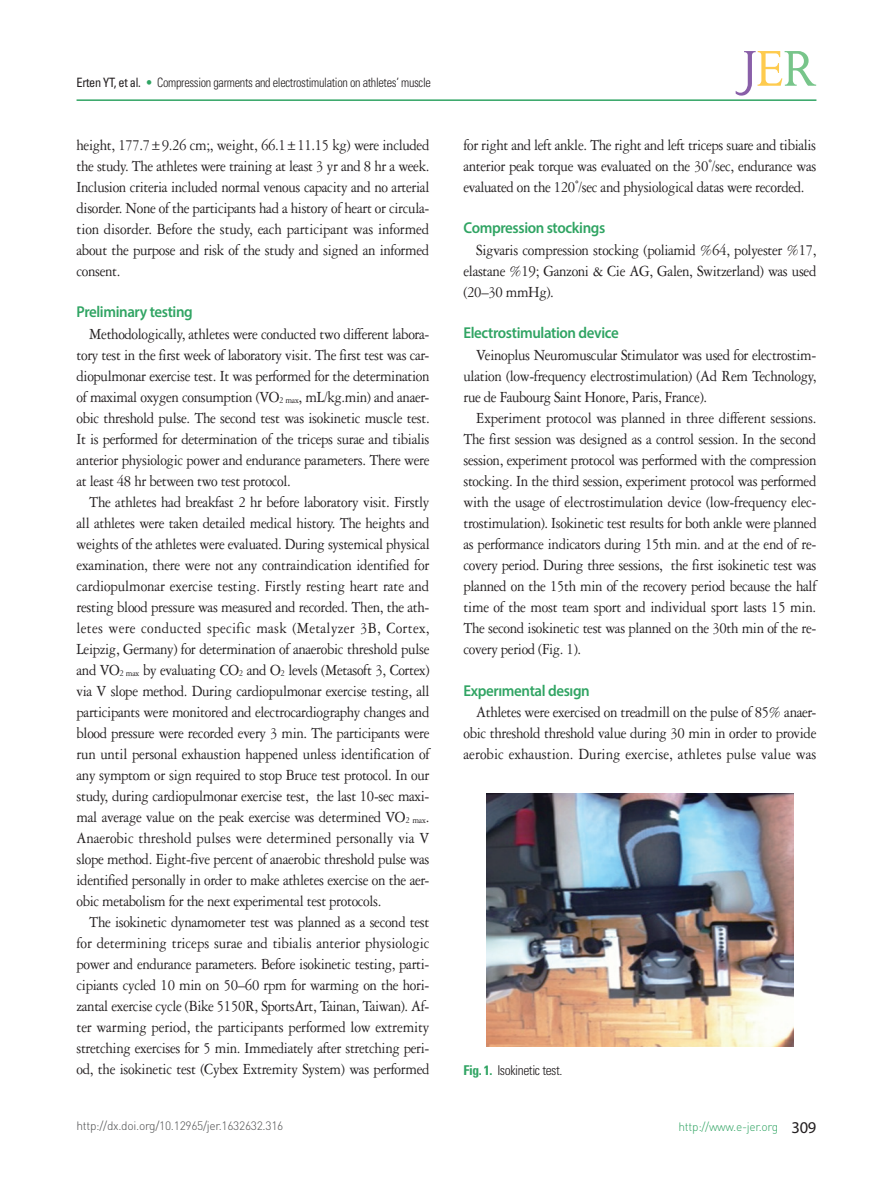
<style>
.page{position:relative;width:893px;height:1191px;background:#fff}
.page>*{position:absolute;margin:0;border:0;box-sizing:border-box;transform-origin:0 0}
.본문_영문{font:16.5px/21px "Garamond 3 LT Std";letter-spacing:-.025em;color:#231f20;text-align:justify;scale:.9 1}
.본문_중제목{font:600 15.75px "Myriad Pro";letter-spacing:-.025em;color:#30a463;scale:.95 1}
.표제목_그림설명{font:300 condensed 13.5px "Univers LT Std";letter-spacing:-.03em;color:#231f20}
.하시라{font:300 condensed 12.9px "Univers LT Std";letter-spacing:-.025em;color:#231f20;scale:.95 1}
.t1{font:300 12px "DIN Pro";letter-spacing:-.025em;color:#4b4c4d}
.t2{font:300 12px "DIN Pro";letter-spacing:-.025em;color:#30a463}
.s1{font-weight:400}
.s2{color:#30a463}
.s3{font-family:"Minion Pro";font-size:15.3px}
.s4{font-size:9.6px}
.s5{font-family:"Giovanni Std";font-size:15px}
.s6{font-weight:700;color:#30a463}
.s7{font-family:"Myriad Pro";font-weight:400;font-size:16.5px;color:#231f20}
</style>
<div class="page">
<svg style="left:736px;top:51px;width:80px;height:45px"></svg>
<hr style="left:77px;top:99px;width:739px;height:2px;background:#30a463">
<img style="left:486px;top:793px;width:308px;height:253px">
<p class="하시라" style="left:77px;top:74px;width:375px"><span class="s1">Erten YT, et al.</span> <span class="s2">•</span> Compression garments and electrostimulation on athletes’ muscle</p>
<p class="본문_영문" style="left:77px;top:134px;width:394px">height, 177.7<span class="s3">±</span>9.26 cm;, weight, 66.1<span class="s3">±</span>11.15 kg) were included the study. The athletes were training at least 3 yr and 8 hr a week.<br>Inclusion criteria included normal venous capacity and no arterial disorder. None of the participants had a history of heart or circula&shy;tion disorder. Before the study, each participant was informed about the purpose and risk of the study and signed an informed consent.</p>
<p class="본문_중제목" style="left:77px;top:302px;width:124px">Preliminary testing</p>
<p class="본문_영문" style="left:77px;top:323px;width:394px;text-indent:13px">Methodologically, athletes were conducted two different labora&shy;tory test in the first week of laboratory visit. The first test was car&shy;diopulmonar exercise test. It was performed for the determination of maximal oxygen consumption (VO<span class="s4">2 max</span>, mL/kg.min) and anaer&shy;obic threshold pulse. The second test was isokinetic muscle test.<br>It is performed for determination of the triceps surae and tibialis anterior physiologic power and endurance parameters. There were at least 48 hr between two test protocol.</p>
<p class="본문_영문" style="left:77px;top:491px;width:394px;text-indent:13px">The athletes had breakfast 2 hr before laboratory visit. Firstly all athletes were taken detailed medical history. The heights and weights of the athletes were evaluated. During systemical physical examination, there were not any contraindication identified for cardiopulmonar exercise testing. Firstly resting heart rate and resting blood pressure was measured and recorded. Then, the ath&shy;letes were conducted specific mask (Metalyzer 3B, Cortex, Leipzig, Germany) for determination of anaerobic threshold pulse and VO<span class="s4">2 max</span> by evaluating CO<span class="s4">2</span> and O<span class="s4">2</span> levels (Metasoft 3, Cortex) via V slope method. During cardiopulmonar exercise testing, all participants were monitored and electrocardiography changes and blood pressure were recorded every 3 min. The participants were run until personal exhaustion happened unless identification of any symptom or sign required to stop Bruce test protocol. In our study, during cardiopulmonar exercise test, the last 10-sec maxi&shy;mal average value on the peak exercise was determined VO<span class="s4">2 max</span>.<br>Anaerobic threshold pulses were determined personally via V slope method. Eight-five percent of anaerobic threshold pulse was identified personally in order to make athletes exercise on the aer&shy;obic metabolism for the next experimental test protocols.</p>
<p class="본문_영문" style="left:77px;top:911px;width:394px;text-indent:13px">The isokinetic dynamometer test was planned as a second test for determining triceps surae and tibialis anterior physiologic power and endurance parameters. Before isokinetic testing, parti&shy;cipiants cycled 10 min on 50–60 rpm for warming on the hori&shy;zantal exercise cycle (Bike 5150R, SportsArt, Tainan, Taiwan). Af&shy;ter warming period, the participants performed low extremity stretching exercises for 5 min. Immediately after stretching peri&shy;od, the isokinetic test (Cybex Extremity System) was performed</p>
<p class="본문_영문" style="left:463px;top:134px;width:394px">for right and left ankle. The right and left triceps suare and tibialis anterior peak torque was evaluated on the 30<span class="s5">˚</span>/sec, endurance was evaluated on the 120<span class="s5">˚</span>/sec and physiological datas were recorded.</p>
<p class="본문_중제목" style="left:463px;top:218px;width:151px">Compression stockings</p>
<p class="본문_영문" style="left:463px;top:239px;width:394px;text-indent:13px">Sigvaris compression stocking (poliamid %64, polyester %17, elastane %19; Ganzoni &amp; Cie AG, Galen, Switzerland) was used (20–30 mmHg).</p>
<p class="본문_중제목" style="left:463px;top:323px;width:165px">Electrostimulation device</p>
<p class="본문_영문" style="left:463px;top:344px;width:394px;text-indent:13px">Veinoplus Neuromuscular Stimulator was used for electrostim&shy;ulation (low-frequency electrostimulation) (Ad Rem Technology, rue de Faubourg Saint Honore, Paris, France).</p>
<p class="본문_영문" style="left:463px;top:407px;width:394px;text-indent:13px">Experiment protocol was planned in three different sessions.<br>The first session was designed as a control session. In the second session, experiment protocol was performed with the compression stocking. In the third session, experiment protocol was performed with the usage of electrostimulation device (low-frequency elec&shy;trostimulation). Isokinetic test results for both ankle were planned as performance indicators during 15th min. and at the end of re&shy;covery period. During three sessions, the first isokinetic test was planned on the 15th min of the recovery period because the half time of the most team sport and individual sport lasts 15 min.<br>The second isokinetic test was planned on the 30th min of the re&shy;covery period (Fig. 1).</p>
<p class="본문_중제목" style="left:463px;top:680px;width:134px">Experımental desıgn</p>
<p class="본문_영문" style="left:463px;top:701px;width:394px;text-indent:13px">Athletes were exercised on treadmill on the pulse of 85% anaer&shy;obic threshold threshold value during 30 min in order to provide aerobic exhaustion. During exercise, athletes pulse value was</p>
<p class="표제목_그림설명" style="left:463px;top:1062px;width:100px"><span class="s6">Fig. 1.</span> Isokinetic test.</p>
<p class="t1" style="left:77px;top:1118px;width:208px">http://dx.doi.org/10.12965/jer.1632632.316</p>
<p class="t2" style="left:678px;top:1118px;width:139px">http://www.e-jer.org <span class="s7">309</span></p>
</div>
